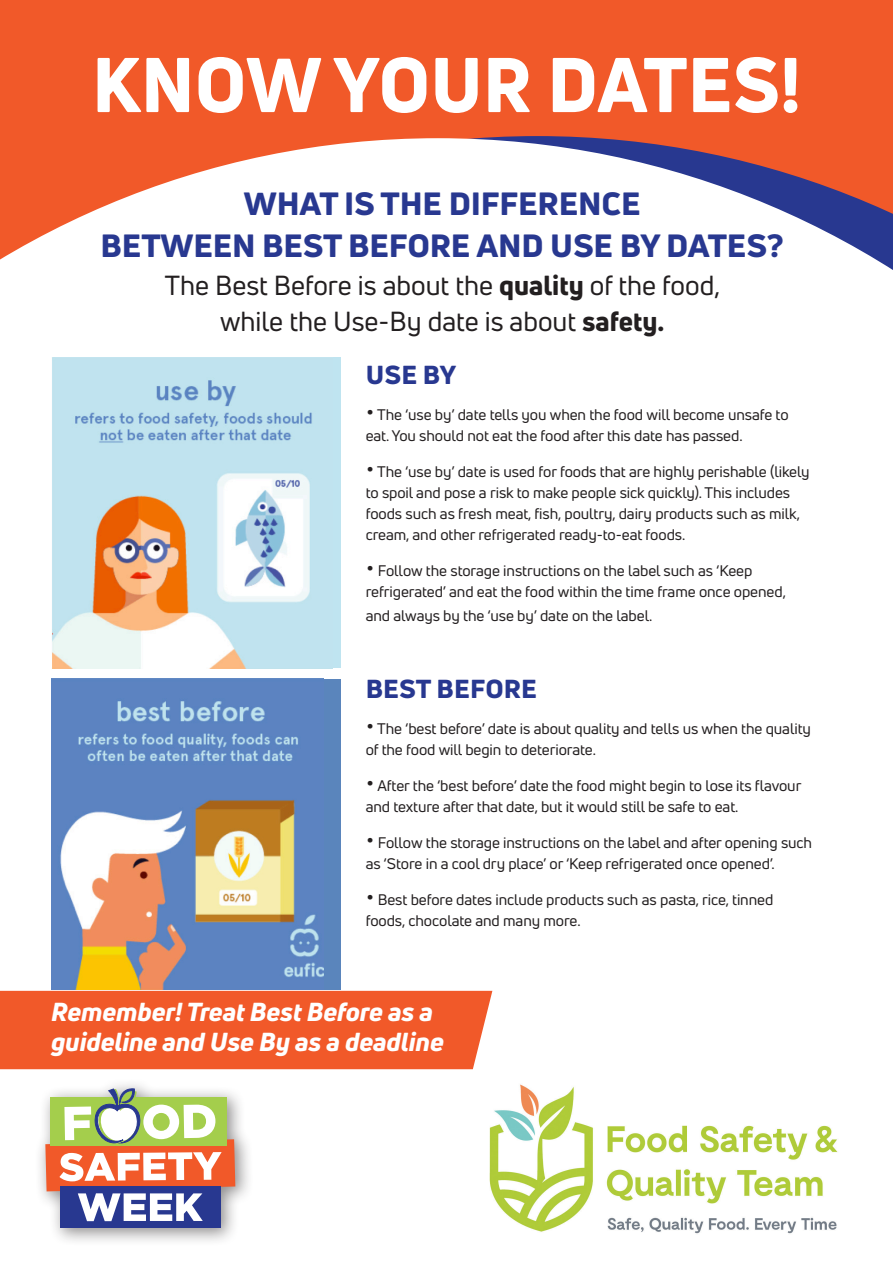
<style>
.page{position:relative;width:893px;height:1263px;background:#f15929}
.page>*{position:absolute;margin:0;border:0;box-sizing:border-box;transform-origin:0 0}
.t1{font:800 75.75px "Uni Neue";color:#fff}
.t2{font:800 31.5px "Uni Neue";letter-spacing:-.005em;color:#283890;scale:1.05 1}
.t3{font:27px "Uni Neue";color:#231f20}
.t4{font:italic 800 25.5px "Uni Neue";letter-spacing:-.005em;color:#fff;scale:1.05 1}
.t5{font:800 25.5px "Uni Neue";letter-spacing:.005em;color:#283890;scale:1.05 1}
.t6{font:15px/21px "Uni Neue";letter-spacing:-.005em;color:#231f20}
.s1{font-weight:800}
.s2{font-size:24px}
</style>
<div class="page">
<div style="left:0;top:138px;width:893px;height:1125px;background:#fff"></div>
<svg style="left:340px;top:724px;width:472px;height:2px"></svg>
<div style="left:34px;top:1077px;width:221px;height:170px;background:#231f20;opacity:.5"></div>
<div style="left:60px;top:1186px;width:160px;height:41px;background:#283890"></div>
<svg style="left:45px;top:1088px;width:190px;height:133px"></svg>
<div style="left:51px;top:358px;width:289px;height:310px;background:#bfe4f0"></div>
<img style="left:51px;top:358px;width:261px;height:310px">
<div style="left:51px;top:679px;width:289px;height:310px;background:#5a85bc"></div>
<img style="left:60px;top:701px;width:263px;height:288px">
<svg style="left:0;top:991px;width:492px;height:78px"></svg>
<img style="left:466px;top:1077px;width:407px;height:186px">
<p class="t1" style="left:92px;top:34px;width:711px">KNOW YOUR DATES!</p>
<p class="t2" style="left:244px;top:182px;width:379px">WHAT IS THE DIFFERENCE</p>
<p class="t2" style="left:101px;top:224px;width:652px">BETWEEN BEST BEFORE AND USE BY DATES?</p>
<p class="t3" style="left:165px;top:268px;width:557px">The Best Before is about the <span class="s1">quality</span> of the food,</p>
<p class="t3" style="left:220px;top:304px;width:446px">while the Use-By date is about <span class="s1">safety.</span></p>
<p class="t5" style="left:366px;top:357px;width:88px">USE BY</p>
<p class="t6" style="left:366px;top:404px;width:424px"><span class="s2">•</span> The ‘use by’ date tells you when the food will become unsafe to eat. You should not eat the food after this date has passed.</p>
<p class="t6" style="left:366px;top:461px;width:445px"><span class="s2">•</span> The ‘use by’ date is used for foods that are highly perishable (likely to spoil and pose a risk to make people sick quickly). This includes foods such as fresh meat, fish, poultry, dairy products such as milk, cream, and other refrigerated ready-to-eat foods.</p>
<p class="t6" style="left:366px;top:560px;width:388px"><span class="s2">•</span> Follow the storage instructions on the label such as ‘Keep</p>
<p class="t6" style="left:366px;top:581px;width:422px">refrigerated’ and eat the food within the time frame once opened,</p>
<p class="t6" style="left:366px;top:605px;width:288px">and always by the ‘use by’ date on the label.</p>
<p class="t5" style="left:366px;top:671px;width:165px">BEST BEFORE</p>
<p class="t6" style="left:366px;top:718px;width:447px"><span class="s2">•</span> The ‘best before’ date is about quality and tells us when the quality of the food will begin to deteriorate.</p>
<p class="t6" style="left:366px;top:775px;width:437px"><span class="s2">•</span> After the ‘best before’ date the food might begin to lose its flavour and texture after that date, but it would still be safe to eat.</p>
<p class="t6" style="left:366px;top:832px;width:448px"><span class="s2">•</span> Follow the storage instructions on the label and after opening such as ‘Store in a cool dry place’ or ‘Keep refrigerated once opened’.</p>
<p class="t6" style="left:366px;top:889px;width:409px"><span class="s2">•</span> Best before dates include products such as pasta, rice, tinned foods, chocolate and many more.</p>
<p class="t4" style="left:51px;top:994px;width:365px">Remember! Treat Best Before as a</p>
<p class="t4" style="left:51px;top:1024px;width:376px">guideline and Use By as a deadline</p>
</div>
